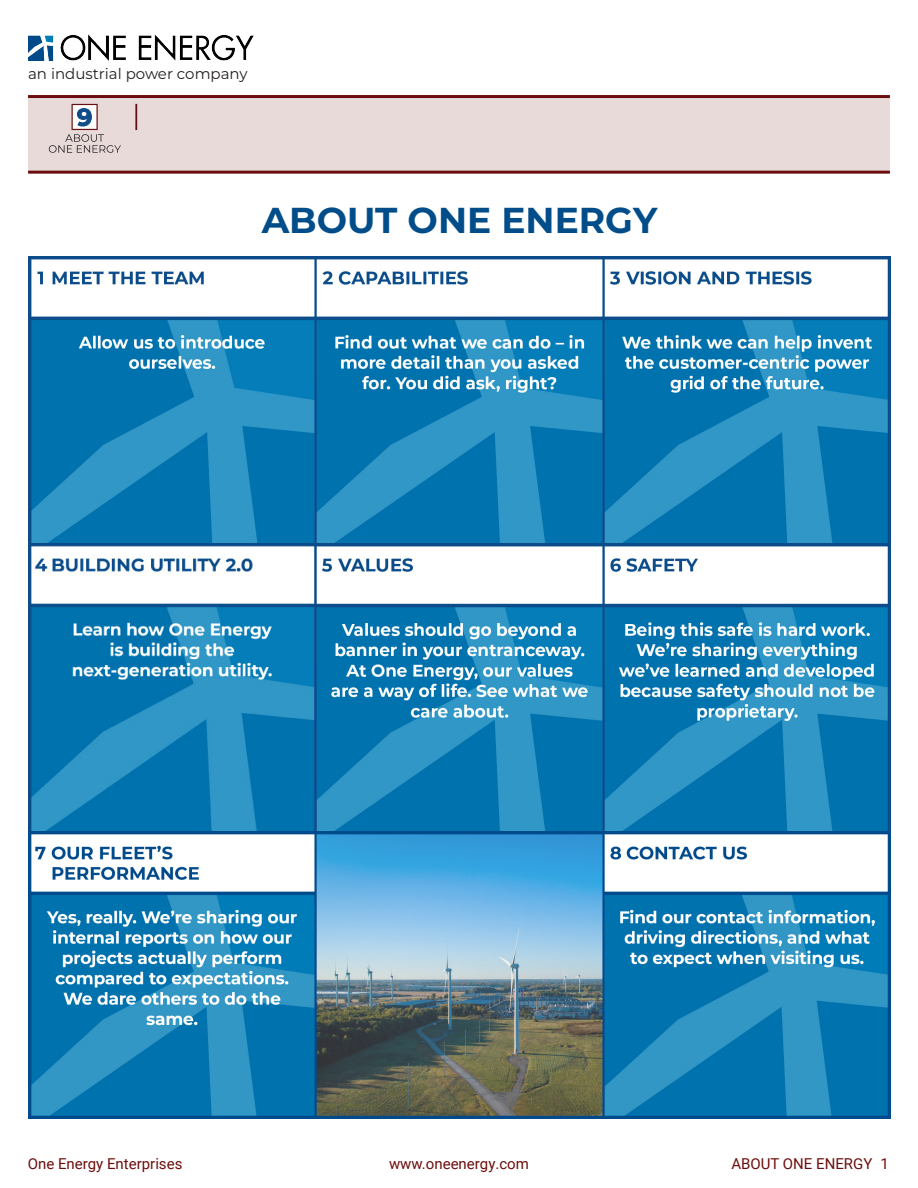
<style>
.page{position:relative;width:918px;height:1188px;background:#fff}
.page>*{position:absolute;margin:0;border:0;box-sizing:border-box;transform-origin:0 0}
.t1{font:700 36px "Montserrat";color:#004d8a}
.t2{font:15px "Roboto";color:#6c0d0d}
.t3{font:15px "Montserrat";color:#231f20}
</style>
<div class="page">
<img style="left:28px;top:35px;width:226px;height:26px">
<div style="left:28px;top:97px;width:862px;height:75px;background:#e9dada"></div>
<hr style="left:28px;top:95px;width:862px;height:3px;background:#6c0d0d">
<hr style="left:28px;top:171px;width:862px;height:3px;background:#6c0d0d">
<img style="left:29px;top:257px;width:861px;height:862px">
<hr style="left:135px;top:104px;width:2px;height:26px;background:#681115">
<svg style="left:49px;top:104px;width:72px;height:49px"></svg>
<p class="t3" style="left:28px;top:63px;width:221px">an industrial power company</p>
<p class="t1" style="left:262px;top:194px;width:397px">ABOUT ONE ENERGY</p>
<p class="t2" style="left:28px;top:1153px;width:156px">One Energy Enterprises</p>
<p class="t2" style="left:389px;top:1153px;width:141px">www.oneenergy.com</p>
<p class="t2" style="left:731px;top:1153px;width:159px">ABOUT ONE ENERGY 1</p>
</div>
